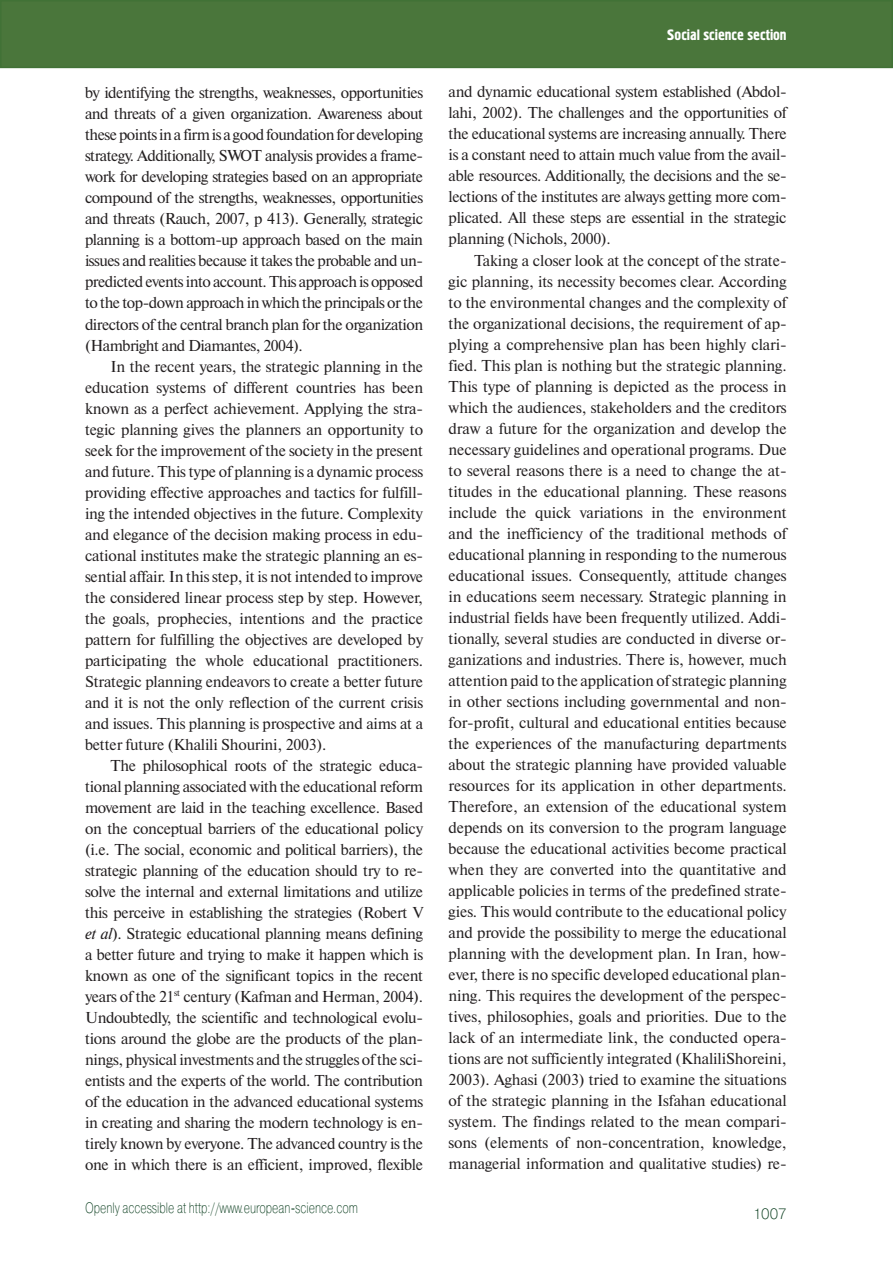
<style>
.page{position:relative;width:893px;height:1263px;background:#fff}
.page>*{position:absolute;margin:0;border:0;box-sizing:border-box;transform-origin:0 0}
.Текст_статьи{font:15.75px/21px "Newton C";letter-spacing:-.02em;color:#231f20;text-align:justify}
.Нижний_колонтитул{font:15px "Pragmatica Light C";color:#0b3e1f;scale:.75 1}
.Верхний_колонтитул{font:15px "Hermes C";color:#fff}
.Колонцифра{font:15px "Pragmatica Light C";color:#0b3e1f}
.s1{font-style:italic}
</style>
<div class="page">
<div style="left:1px;top:1px;width:891px;height:66px;background:#4a763b"></div>
<div style="left:0;top:0;width:893px;height:68px;border:2px solid #417236"></div>
<p class="Текст_статьи" style="left:85px;top:83px;width:340px">by identifying the strengths, weaknesses, opportunities and threats of a given organization. Awareness about these points in a firm is a good foundation for developing strategy. Additionally, SWOT analysis provides a frame&shy;work for developing strategies based on an appropriate compound of the strengths, weaknesses, opportunities and threats (Rauch, 2007, p 413). Generally, strategic planning is a bottom-up approach based on the main issues and realities because it takes the probable and un&shy;predicted events into account. This approach is opposed to the top-down approach in which the principals or the directors of the central branch plan for the organization (Hambright and Diamantes, 2004).</p>
<p class="Текст_статьи" style="left:85px;top:356px;width:340px;text-indent:26px">In the recent years, the strategic planning in the education systems of different countries has been known as a perfect achievement. Applying the stra&shy;tegic planning gives the planners an opportunity to seek for the improvement of the society in the present and future. This type of planning is a dynamic process providing effective approaches and tactics for fulfill&shy;ing the intended objectives in the future. Complexity and elegance of the decision making process in edu&shy;cational institutes make the strategic planning an es&shy;sential affair. In this step, it is not intended to improve the considered linear process step by step. However, the goals, prophecies, intentions and the practice pattern for fulfilling the objectives are developed by participating the whole educational practitioners.<br>Strategic planning endeavors to create a better future and it is not the only reflection of the current crisis and issues. This planning is prospective and aims at a better future (Khalili Shourini, 2003).</p>
<p class="Текст_статьи" style="left:85px;top:755px;width:340px;text-indent:26px">The philosophical roots of the strategic educa&shy;tional planning associated with the educational reform movement are laid in the teaching excellence. Based on the conceptual barriers of the educational policy (i.e. The social, economic and political barriers), the strategic planning of the education should try to re&shy;solve the internal and external limitations and utilize this perceive in establishing the strategies (Robert V <span class="s1">et al</span>). Strategic educational planning means defining a better future and trying to make it happen which is known as one of the significant topics in the recent years of the 21<sup>st</sup> century (Kafman and Herman, 2004).<br>Undoubtedly, the scientific and technological evolu&shy;tions around the globe are the products of the plan&shy;nings, physical investments and the struggles of the sci&shy;entists and the experts of the world. The contribution of the education in the advanced educational systems in creating and sharing the modern technology is en&shy;tirely known by everyone. The advanced country is the one in which there is an efficient, improved, flexible</p>
<p class="Нижний_колонтитул" style="left:85px;top:1199px;width:365px">Openly accessible at http://www.european-science.com</p>
<p class="Верхний_колонтитул" style="left:667px;top:26px;width:121px">Social science section</p>
<p class="Текст_статьи" style="left:449px;top:82px;width:340px">and dynamic educational system established (Abdol&shy;lahi, 2002). The challenges and the opportunities of the educational systems are increasing annually. There is a constant need to attain much value from the avail&shy;able resources. Additionally, the decisions and the se&shy;lections of the institutes are always getting more com&shy;plicated. All these steps are essential in the strategic planning (Nichols, 2000).</p>
<p class="Текст_статьи" style="left:449px;top:250px;width:340px;text-indent:26px">Taking a closer look at the concept of the strate&shy;gic planning, its necessity becomes clear. According to the environmental changes and the complexity of the organizational decisions, the requirement of ap&shy;plying a comprehensive plan has been highly clari&shy;fied. This plan is nothing but the strategic planning.<br>This type of planning is depicted as the process in which the audiences, stakeholders and the creditors draw a future for the organization and develop the necessary guidelines and operational programs. Due to several reasons there is a need to change the at&shy;titudes in the educational planning. These reasons include the quick variations in the environment and the inefficiency of the traditional methods of educational planning in responding to the numerous educational issues. Consequently, attitude changes in educations seem necessary. Strategic planning in industrial fields have been frequently utilized. Addi&shy;tionally, several studies are conducted in diverse or&shy;ganizations and industries. There is, however, much attention paid to the application of strategic planning in other sections including governmental and non&shy;for-profit, cultural and educational entities because the experiences of the manufacturing departments about the strategic planning have provided valuable resources for its application in other departments.<br>Therefore, an extension of the educational system depends on its conversion to the program language because the educational activities become practical when they are converted into the quantitative and applicable policies in terms of the predefined strate&shy;gies. This would contribute to the educational policy and provide the possibility to merge the educational planning with the development plan. In Iran, how&shy;ever, there is no specific developed educational plan&shy;ning. This requires the development of the perspec&shy;tives, philosophies, goals and priorities. Due to the lack of an intermediate link, the conducted opera&shy;tions are not sufficiently integrated (KhaliliShoreini, 2003). Aghasi (2003) tried to examine the situations of the strategic planning in the Isfahan educational system. The findings related to the mean compari&shy;sons (elements of non-concentration, knowledge, managerial information and qualitative studies) re-</p>
<p class="Колонцифра" style="left:753px;top:1205px;width:35px">1007</p>
</div>
